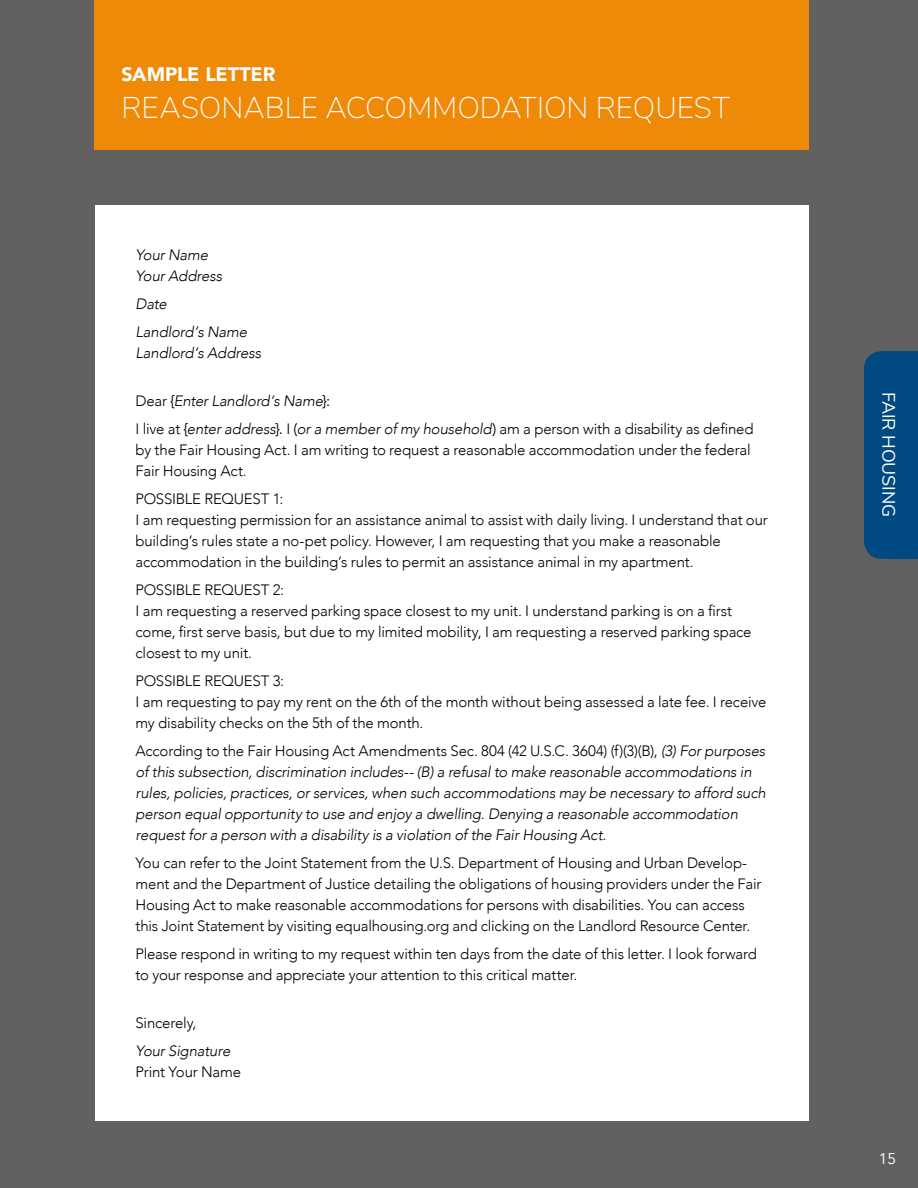
<style>
.page{position:relative;width:918px;height:1188px;background:#626160}
.page>*{position:absolute;margin:0;border:0;box-sizing:border-box;transform-origin:0 0}
.t1{font:200 30px "Nunito Sans";color:#fff}
.t2{font:900 19.5px "Avenir";letter-spacing:-.005em;color:#fff}
.t3{font:18px "Nunito Sans";letter-spacing:-.005em;color:#fff}
.t4{font:15.6px "Avenir";color:#fff}
.t5{font:300 15px/21px "Avenir";letter-spacing:-.01em;color:#000}
.t6{font:italic 300 15px/21px "Avenir";letter-spacing:-.01em;color:#000}
.s1{font-style:normal}
.s2{font-weight:400;font-style:normal}
</style>
<div class="page">
<div style="left:94px;top:0;width:715px;height:149px;background:#ee8a08"></div>
<div style="left:95px;top:205px;width:714px;height:915px;background:#fff"></div>
<div style="left:864px;top:351px;width:54px;height:208px;background:#004a81"></div>
<h2 class="t2" style="left:122px;top:57px;width:155px">SAMPLE LETTER</h2>
<h1 class="t1" style="left:122px;top:86px;width:610px">REASONABLE ACCOMMODATION REQUEST</h1>
<p class="t6" style="left:136px;top:244px;width:88px">Your Name<br>Your Address</p>
<p class="t6" style="left:136px;top:290px;width:113px;line-height:28px">Date<br>Landlord’s Name</p>
<p class="t6" style="left:136px;top:342px;width:127px">Landlord’s Address</p>
<p class="t6" style="left:136px;top:387px;width:619px;line-height:28px"><span class="s1">Dear</span> <span class="s2">{</span>Enter Landlord’s Name<span class="s2">}:<br></span><span class="s1">I live at</span> <span class="s2">{</span>enter address<span class="s2">}.</span> <span class="s1">I</span> <span class="s2">(</span>or a member of my household<span class="s2">)</span> <span class="s1">am a person with a disability as defined</span></p>
<p class="t5" style="left:136px;top:439px;width:617px">by the Fair Housing Act. I am writing to request a reasonable accommodation under the federal<br>Fair Housing Act.</p>
<p class="t5" style="left:136px;top:488px;width:634px">POSSIBLE REQUEST 1:<br>I am requesting permission for an assistance animal to assist with daily living. I understand that our building’s rules state a no-pet policy. However, I am requesting that you make a reasonable accommodation in the building’s rules to permit an assistance animal in my apartment.</p>
<p class="t5" style="left:136px;top:579px;width:618px">POSSIBLE REQUEST 2:<br>I am requesting a reserved parking space closest to my unit. I understand parking is on a first come, first serve basis, but due to my limited mobility, I am requesting a reserved parking space closest to my unit.</p>
<p class="t5" style="left:136px;top:670px;width:633px">POSSIBLE REQUEST 3:<br>I am requesting to pay my rent on the 6th of the month without being assessed a late fee. I receive my disability checks on the 5th of the month.</p>
<p class="t6" style="left:136px;top:740px;width:632px"><span class="s1">According to the Fair Housing Act Amendments Sec. 804 (42 U.S.C. 3604) (f)(3)(B),</span> (3) For purposes of this subsection, discrimination includes-- (B) a refusal to make reasonable accommodations in rules, policies, practices, or services, when such accommodations may be necessary to afford such person equal opportunity to use and enjoy a dwelling. Denying a reasonable accommodation request for a person with a disability is a violation of the Fair Housing Act.</p>
<p class="t5" style="left:136px;top:852px;width:627px">You can refer to the Joint Statement from the U.S. Department of Housing and Urban Develop&shy;ment and the Department of Justice detailing the obligations of housing providers under the Fair Housing Act to make reasonable accommodations for persons with disabilities. You can access this Joint Statement by visiting equalhousing.org and clicking on the Landlord Resource Center.</p>
<p class="t5" style="left:136px;top:943px;width:623px">Please respond in writing to my request within ten days from the date of this letter. I look forward to your response and appreciate your attention to this critical matter.</p>
<p class="t5" style="left:136px;top:1012px;width:62px">Sincerely,</p>
<p class="t6" style="left:136px;top:1040px;width:96px">Your Signature</p>
<p class="t5" style="left:136px;top:1061px;width:107px">Print Your Name</p>
<p class="t3" style="left:902px;top:392px;width:127px;rotate:90deg">FAIR HOUSING</p>
<p class="t4" style="left:879px;top:1149px;width:19px">15</p>
</div>
